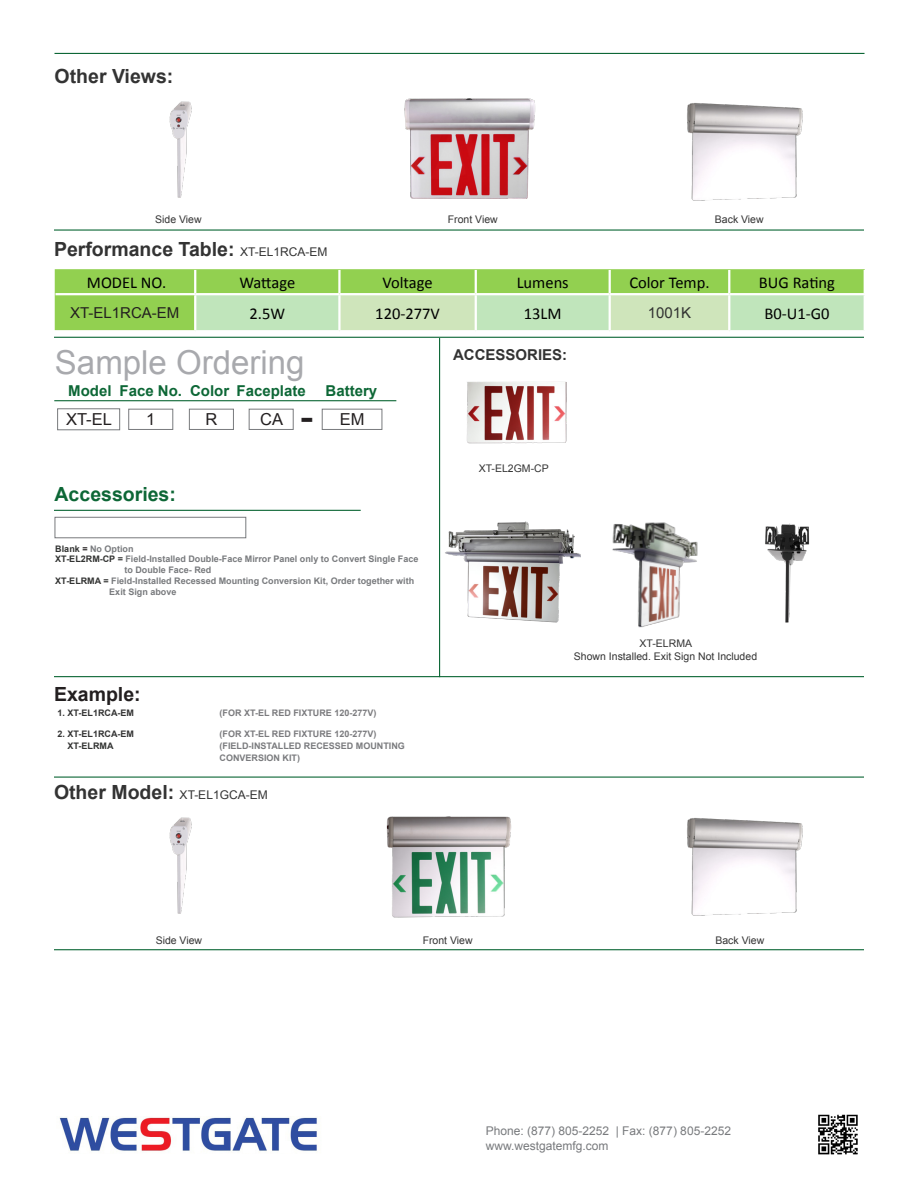
<style>
.page{position:relative;width:918px;height:1188px;background:#fff}
.page>*{position:absolute;margin:0;border:0;box-sizing:border-box;transform-origin:0 0}
.t1{font:33px "Arial";color:#a8a9ad}
.t2{font:700 28.5px "Verdana";color:#231f20}
.t3{font:700 19.5px "Arial";color:#333}
.t4{font:700 19.5px "Arial";color:#0d6736}
.t5{font:700 19.5px "Arial";color:#231f20}
.t6{font:16.5px "Calibri";color:#000}
.t7{font:16.5px "Arial";color:#231f20}
.t8{font:700 15px "Arial";color:#0d6736}
.t9{font:15px "Arial";color:#231f20}
.t10{font:700 15px "Arial";color:#333}
.t11{font:15px "Arial";color:#323332}
.t12{font:12px "Arial";color:#787a7d}
.t13{font:12px "Arial";color:#333}
.t14{font:10.5px "Arial";color:#333}
.t15{font:700 9px "Arial";color:#787a7d}
.t16{font:700 9px "Arial";color:#7b7b7e}
.t17{font:700 9px "Arial";color:#7a7b7e}
.t18{font:700 9px "Arial";color:#333}
.t19{font:700 9px "Arial";color:#323332}
.s1{font-weight:400;font-size:12px}
.s2{color:#323332}
.s3{color:#231f20}
.s4{font-weight:700;font-size:19.5px}
</style>
<div class="page">
<hr style="left:54px;top:229px;width:810px;height:2px;background:#0d6736">
<hr style="left:55px;top:53px;width:810px;height:1px;background:#0d6736">
<hr style="left:54px;top:337px;width:810px;height:1px;background:#0d6736">
<hr style="left:54px;top:777px;width:810px;height:1px;background:#0d6736">
<hr style="left:54px;top:676px;width:810px;height:1px;background:#0d6736">
<hr style="left:439px;top:338px;width:1px;height:339px;background:#0d6736">
<hr style="left:54px;top:949px;width:810px;height:1px;background:#0d6736">
<div style="left:55px;top:269px;width:810px;height:61px;background:#92d050"></div>
<svg style="left:196px;top:295px;width:668px;height:35px;background:#c6e5bb"></svg>
<hr style="left:194px;top:270px;width:2px;height:23px;background:#fff">
<hr style="left:338px;top:270px;width:3px;height:23px;background:#fff">
<hr style="left:475px;top:270px;width:2px;height:23px;background:#fff">
<hr style="left:609px;top:270px;width:2px;height:23px;background:#fff">
<hr style="left:728px;top:270px;width:2px;height:23px;background:#fff">
<hr style="left:864px;top:270px;width:2px;height:23px;background:#fff">
<hr style="left:194px;top:295px;width:2px;height:35px;background:#fff">
<hr style="left:338px;top:295px;width:3px;height:35px;background:#fff">
<hr style="left:475px;top:295px;width:2px;height:35px;background:#fff">
<hr style="left:609px;top:295px;width:2px;height:35px;background:#fff">
<hr style="left:728px;top:295px;width:2px;height:35px;background:#fff">
<hr style="left:864px;top:295px;width:2px;height:35px;background:#fff">
<hr style="left:56px;top:293px;width:139px;height:2px;background:#fff">
<hr style="left:195px;top:293px;width:144px;height:2px;background:#fff">
<hr style="left:339px;top:293px;width:137px;height:2px;background:#fff">
<hr style="left:476px;top:293px;width:134px;height:2px;background:#fff">
<hr style="left:610px;top:293px;width:119px;height:2px;background:#fff">
<hr style="left:729px;top:293px;width:137px;height:2px;background:#fff">
<img style="left:687px;top:103px;width:116px;height:98px">
<img style="left:169px;top:101px;width:23px;height:97px">
<img style="left:404px;top:98px;width:132px;height:101px">
<img style="left:687px;top:818px;width:116px;height:98px">
<img style="left:169px;top:817px;width:23px;height:97px">
<img style="left:386px;top:816px;width:126px;height:102px">
<img style="left:59px;top:1117px;width:258px;height:34px">
<img style="left:818px;top:1114px;width:40px;height:41px">
<hr style="left:54px;top:510px;width:307px;height:1px;background:#0d6736">
<div style="left:55px;top:517px;width:191px;height:21px;background:#fff;border:1px solid #787a7d"></div>
<img style="left:467px;top:382px;width:100px;height:62px">
<img style="left:440px;top:518px;width:141px;height:108px">
<img style="left:612px;top:522px;width:86px;height:106px">
<img style="left:765px;top:523px;width:45px;height:100px">
<div style="left:57px;top:408px;width:63px;height:22px;border:1px solid #787a7d"></div>
<hr style="left:54px;top:400px;width:342px;height:1px;background:#0d6736">
<div style="left:128px;top:409px;width:45px;height:21px;border:1px solid #787a7d"></div>
<div style="left:189px;top:409px;width:45px;height:21px;border:1px solid #787a7d"></div>
<div style="left:249px;top:409px;width:45px;height:21px;border:1px solid #787a7d"></div>
<div style="left:322px;top:409px;width:60px;height:21px;border:1px solid #787a7d"></div>
<p class="t3" style="left:55px;top:64px;width:120px">Other Views:</p>
<p class="t14" style="left:155px;top:212px;width:48px">Side View</p>
<p class="t14" style="left:448px;top:213px;width:51px">Front View</p>
<p class="t14" style="left:715px;top:213px;width:50px">Back View</p>
<p class="t3" style="left:54px;top:236px;width:275px">Performance Table: <span class="s1">XT-EL1RCA-EM</span></p>
<p class="t6" style="left:87px;top:272px;width:81px">MODEL NO.</p>
<p class="t6" style="left:239px;top:272px;width:57px">Wattage</p>
<p class="t6" style="left:382px;top:272px;width:52px">Voltage</p>
<p class="t6" style="left:517px;top:272px;width:54px">Lumens</p>
<p class="t6" style="left:629px;top:272px;width:82px">Color Temp.</p>
<p class="t6" style="left:759px;top:272px;width:78px">BUG Rating</p>
<p class="t9" style="left:70px;top:303px;width:111px">XT-EL1RCA-EM</p>
<p class="t6" style="left:250px;top:303px;width:37px">2.5W</p>
<p class="t6" style="left:375px;top:303px;width:66px">120-277V</p>
<p class="t6" style="left:524px;top:303px;width:39px">13LM</p>
<p class="t11" style="left:648px;top:303px;width:45px">1001K</p>
<p class="t6" style="left:764px;top:303px;width:67px">B0-U1-G0</p>
<p class="t1" style="left:55px;top:340px;width:251px">Sample Ordering</p>
<p class="t7" style="left:146px;top:409px;width:11px">1</p>
<p class="t7" style="left:205px;top:409px;width:13px">R</p>
<p class="t7" style="left:260px;top:409px;width:24px">CA</p>
<p class="t2" style="left:300px;top:401px;width:15px">-</p>
<p class="t7" style="left:340px;top:409px;width:26px">EM</p>
<p class="t8" style="left:120px;top:381px;width:64px">Face No.</p>
<p class="t8" style="left:190px;top:381px;width:41px">Color</p>
<p class="t8" style="left:237px;top:381px;width:71px">Faceplate</p>
<p class="t8" style="left:326px;top:381px;width:53px">Battery</p>
<p class="t8" style="left:68px;top:381px;width:45px">Model</p>
<p class="t7" style="left:66px;top:409px;width:47px">XT-EL</p>
<p class="t4" style="left:55px;top:482px;width:123px">Accessories:</p>
<p class="t15" style="left:55px;top:543px;width:80px"><span class="s2">Blank</span> <span class="s3">=</span> No Option</p>
<p class="t15" style="left:55px;top:553px;width:365px"><span class="s2">XT-EL2RM-CP =</span> Field-Installed Double-Face Mirror Panel only to Convert Single Face</p>
<p class="t15" style="left:124px;top:564px;width:89px">to Double Face- Red</p>
<p class="t15" style="left:55px;top:575px;width:360px"><span class="s2">XT-ELRMA =</span> Field-Installed Recessed Mounting Conversion Kit, Order together with</p>
<p class="t15" style="left:109px;top:586px;width:69px">Exit Sign above</p>
<p class="t5" style="left:54px;top:681px;width:88px">Example:</p>
<p class="t18" style="left:58px;top:706px;width:78px">1. XT-EL1RCA-EM</p>
<p class="t16" style="left:220px;top:706px;width:158px">(FOR XT-EL RED FIXTURE 120-277V)</p>
<p class="t18" style="left:58px;top:728px;width:78px">2. XT-EL1RCA-EM</p>
<p class="t16" style="left:220px;top:728px;width:158px">(FOR XT-EL RED FIXTURE 120-277V)</p>
<p class="t19" style="left:68px;top:740px;width:47px">XT-ELRMA</p>
<p class="t17" style="left:220px;top:740px;width:187px">(FIELD-INSTALLED RECESSED MOUNTING</p>
<p class="t17" style="left:220px;top:752px;width:82px">CONVERSION KIT)</p>
<p class="t13" style="left:54px;top:787px;width:215px"><span class="s4">Other Model:</span> XT-EL1GCA-EM</p>
<p class="t10" style="left:453px;top:345px;width:116px">ACCESSORIES:</p>
<p class="t14" style="left:479px;top:461px;width:72px">XT-EL2GM-CP</p>
<p class="t14" style="left:640px;top:637px;width:54px">XT-ELRMA</p>
<p class="t14" style="left:574px;top:650px;width:185px">Shown Installed. Exit Sign Not Included</p>
<p class="t14" style="left:156px;top:933px;width:48px">Side View</p>
<p class="t14" style="left:423px;top:934px;width:51px">Front View</p>
<p class="t14" style="left:715px;top:934px;width:50px">Back View</p>
<p class="t12" style="left:486px;top:1123px;width:247px">Phone: (877) 805-2252 | Fax: (877) 805-2252</p>
<p class="t12" style="left:486px;top:1138px;width:124px">www.westgatemfg.com</p>
</div>
